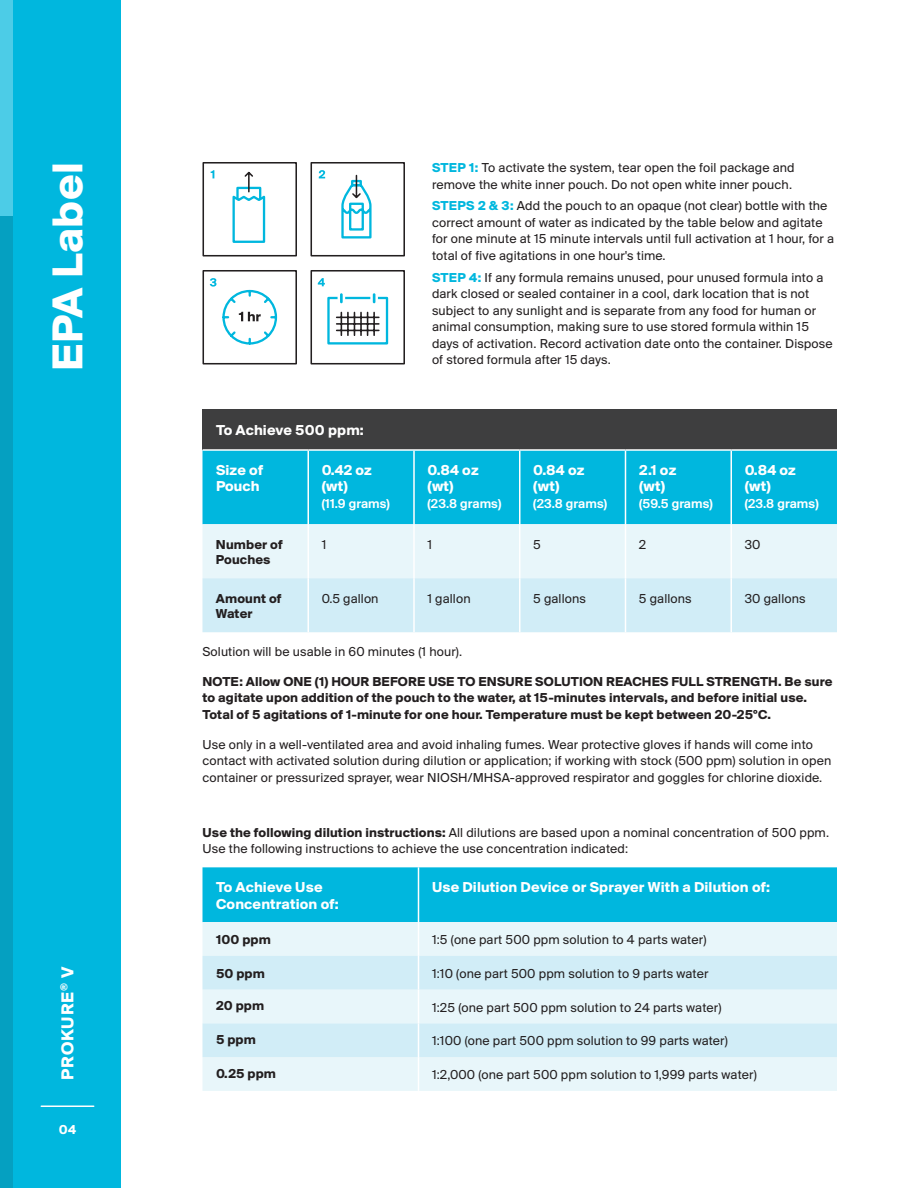
<style>
.page{position:relative;width:918px;height:1188px;background:#fff}
.page>*{position:absolute;margin:0;border:0;box-sizing:border-box;transform-origin:0 0}
.t1{font:700 45px "Suisse BP Intl";letter-spacing:.01em;color:#fff}
.t2{font:700 18px "Suisse BP Intl";letter-spacing:.05em;color:#fff}
.t3{font:700 15px/16.5px "Suisse BP Intl";letter-spacing:.01em;color:#fff}
.t4{font:13.5px/16.5px "Suisse BP Intl";letter-spacing:.01em;color:#231f20}
.t5{font:700 13.5px/15px "Suisse BP Intl";letter-spacing:.01em;color:#231f20}
.t6{font:13.5px "Suisse BP Intl Antique";letter-spacing:.01em;color:#fff}
.t7{font:700 13.5px "Suisse BP Intl";color:#fff}
.s1{font-weight:700;color:#00b7de}
.s2{font-weight:700}
</style>
<div class="page">
<div style="left:0;top:0;width:122px;height:1188px;background:#00b7de"></div>
<hr style="left:41px;top:1106px;width:53px;height:1px;background:#fff">
<div style="left:0;top:216px;width:14px;height:972px;background:#05a0c1"></div>
<div style="left:0;top:0;width:14px;height:216px;background:#4ccce7"></div>
<div style="left:202px;top:410px;width:635px;height:40px;background:#3e3e3f"></div>
<div style="left:202px;top:451px;width:635px;height:73px;background:#00b7de"></div>
<svg style="left:202px;top:524px;width:635px;height:108px;background:#dcf1f8"></svg>
<hr style="left:308px;top:451px;width:1px;height:73px;background:#fff">
<hr style="left:413px;top:451px;width:2px;height:73px;background:#fff">
<hr style="left:519px;top:451px;width:1px;height:73px;background:#fff">
<hr style="left:625px;top:451px;width:1px;height:73px;background:#fff">
<hr style="left:730px;top:451px;width:2px;height:73px;background:#fff">
<hr style="left:308px;top:524px;width:1px;height:54px;background:#fff">
<hr style="left:413px;top:524px;width:2px;height:54px;background:#fff">
<hr style="left:519px;top:524px;width:1px;height:54px;background:#fff">
<hr style="left:625px;top:524px;width:1px;height:54px;background:#fff">
<hr style="left:730px;top:524px;width:2px;height:54px;background:#fff">
<hr style="left:308px;top:578px;width:1px;height:54px;background:#fff">
<hr style="left:413px;top:578px;width:2px;height:54px;background:#fff">
<hr style="left:519px;top:578px;width:1px;height:54px;background:#fff">
<hr style="left:625px;top:578px;width:1px;height:54px;background:#fff">
<hr style="left:730px;top:578px;width:2px;height:54px;background:#fff">
<hr style="left:202px;top:449px;width:106px;height:2px;background:#fff">
<hr style="left:308px;top:449px;width:106px;height:2px;background:#fff">
<hr style="left:414px;top:449px;width:106px;height:2px;background:#fff">
<hr style="left:520px;top:449px;width:106px;height:2px;background:#fff">
<hr style="left:626px;top:449px;width:105px;height:2px;background:#fff">
<hr style="left:731px;top:449px;width:106px;height:2px;background:#fff">
<div style="left:202px;top:867px;width:635px;height:55px;background:#00b7de"></div>
<div style="left:202px;top:922px;width:635px;height:169px;background:#e8f6fa"></div>
<svg style="left:202px;top:956px;width:635px;height:101px;background:#d8f0f8"></svg>
<hr style="left:418px;top:867px;width:1px;height:55px;background:#fff">
<hr style="left:418px;top:922px;width:1px;height:34px;background:#fff">
<hr style="left:418px;top:956px;width:1px;height:34px;background:#fff">
<hr style="left:418px;top:990px;width:1px;height:33px;background:#fff">
<hr style="left:418px;top:1023px;width:1px;height:34px;background:#fff">
<hr style="left:418px;top:1057px;width:1px;height:34px;background:#fff">
<div style="left:202px;top:270px;width:95px;height:94px;border:2px solid #231f20"></div>
<svg style="left:210px;top:278px;width:68px;height:67px"></svg>
<div style="left:202px;top:162px;width:95px;height:94px;border:2px solid #231f20"></div>
<svg style="left:232px;top:171px;width:34px;height:72px"></svg>
<svg style="left:211px;top:170px;width:3px;height:8px"></svg>
<div style="left:310px;top:162px;width:95px;height:94px;border:2px solid #231f20"></div>
<svg style="left:341px;top:174px;width:31px;height:65px"></svg>
<svg style="left:319px;top:170px;width:6px;height:8px"></svg>
<svg style="left:318px;top:278px;width:7px;height:8px"></svg>
<div style="left:310px;top:270px;width:95px;height:94px;border:2px solid #231f20"></div>
<div style="left:327px;top:297px;width:61px;height:48px;border:2px solid #00b7de"></div>
<hr style="left:337px;top:317px;width:42px;height:1px;background:#231f20">
<hr style="left:337px;top:323px;width:42px;height:2px;background:#231f20">
<hr style="left:337px;top:330px;width:42px;height:1px;background:#231f20">
<svg style="left:341px;top:312px;width:1px;height:23px"></svg>
<svg style="left:354px;top:312px;width:1px;height:23px"></svg>
<hr style="left:347px;top:312px;width:2px;height:23px;background:#231f20">
<hr style="left:360px;top:312px;width:2px;height:23px;background:#231f20">
<hr style="left:373px;top:312px;width:2px;height:23px;background:#231f20">
<svg style="left:367px;top:312px;width:1px;height:23px"></svg>
<svg style="left:370px;top:290px;width:8px;height:17px"></svg>
<svg style="left:373px;top:293px;width:2px;height:10px"></svg>
<div style="left:338px;top:290px;width:7px;height:17px;background:#fff;border-radius:4px"></div>
<svg style="left:340px;top:293px;width:3px;height:10px"></svg>
<h1 class="t1" style="left:41px;top:371px;width:211px;rotate:-90deg">EPA Label</h1>
<h2 class="t2" style="left:57px;top:1080px;width:115px;rotate:-90deg">PROKURE<sup>®</sup> V</h2>
<p class="t7" style="left:59px;top:1122px;width:19px">04</p>
<p class="t3" style="left:216px;top:422px;width:149px">To Achieve 500 ppm:</p>
<p class="t3" style="left:216px;top:461px;width:49px">Size of<br>Pouch</p>
<p class="t3" style="left:322px;top:461px;width:52px">0.42 oz (wt)</p>
<p class="t6" style="left:322px;top:495px;width:70px">(11.9 grams)</p>
<p class="t4" style="left:432px;top:159px;width:364px"><span class="s1">STEP 1:</span> To activate the system, tear open the foil package and remove the white inner pouch. Do not open white inner pouch.</p>
<p class="t4" style="left:432px;top:197px;width:404px"><span class="s1">STEPS 2 &amp; 3:</span> Add the pouch to an opaque (not clear) bottle with the correct amount of water as indicated by the table below and agitate for one minute at 15 minute intervals until full activation at 1 hour, for a total of five agitations in one hour's time.</p>
<p class="t4" style="left:432px;top:269px;width:402px"><span class="s1">STEP 4:</span> If any formula remains unused, pour unused formula into a dark closed or sealed container in a cool, dark location that is not subject to any sunlight and is separate from any food for human or animal consumption, making sure to use stored formula within 15 days of activation. Record activation date onto the container. Dispose of stored formula after 15 days.</p>
<p class="t3" style="left:428px;top:461px;width:53px">0.84 oz (wt)</p>
<p class="t6" style="left:428px;top:495px;width:75px">(23.8 grams)</p>
<p class="t3" style="left:533px;top:461px;width:53px">0.84 oz (wt)</p>
<p class="t6" style="left:533px;top:495px;width:75px">(23.8 grams)</p>
<p class="t3" style="left:639px;top:461px;width:39px">2.1 oz (wt)</p>
<p class="t6" style="left:639px;top:495px;width:75px">(59.5 grams)</p>
<p class="t3" style="left:745px;top:461px;width:53px">0.84 oz (wt)</p>
<p class="t6" style="left:745px;top:495px;width:75px">(23.8 grams)</p>
<p class="t5" style="left:216px;top:537px;width:68px">Number of<br>Pouches</p>
<p class="t4" style="left:322px;top:536px;width:6px">1</p>
<p class="t4" style="left:427px;top:536px;width:6px">1</p>
<p class="t4" style="left:533px;top:536px;width:9px">5</p>
<p class="t4" style="left:639px;top:536px;width:9px">2</p>
<p class="t4" style="left:745px;top:536px;width:17px">30</p>
<p class="t5" style="left:216px;top:591px;width:67px">Amount of<br>Water</p>
<p class="t4" style="left:322px;top:590px;width:58px">0.5 gallon</p>
<p class="t4" style="left:427px;top:590px;width:45px">1 gallon</p>
<p class="t4" style="left:533px;top:590px;width:54px">5 gallons</p>
<p class="t4" style="left:639px;top:590px;width:54px">5 gallons</p>
<p class="t4" style="left:745px;top:590px;width:62px">30 gallons</p>
<p class="t4" style="left:202px;top:643px;width:261px">Solution will be usable in 60 minutes (1 hour).</p>
<p class="t5" style="left:202px;top:673px;width:632px;line-height:16.5px">NOTE: Allow ONE (1) HOUR BEFORE USE TO ENSURE SOLUTION REACHES FULL STRENGTH. Be sure to agitate upon addition of the pouch to the water, at 15-minutes intervals, and before initial use.<br>Total of 5 agitations of 1-minute for one hour. Temperature must be kept between 20-25ºC.</p>
<p class="t4" style="left:202px;top:736px;width:630px">Use only in a well-ventilated area and avoid inhaling fumes. Wear protective gloves if hands will come into contact with activated solution during dilution or application; if working with stock (500 ppm) solution in open container or pressurized sprayer, wear NIOSH/MHSA-approved respirator and goggles for chlorine dioxide.</p>
<p class="t4" style="left:202px;top:824px;width:628px"><span class="s2">Use the following dilution instructions:</span> All dilutions are based upon a nominal concentration of 500 ppm.<br>Use the following instructions to achieve the use concentration indicated:</p>
<p class="t3" style="left:216px;top:879px;width:124px">To Achieve Use<br>Concentration of:</p>
<p class="t3" style="left:432px;top:879px;width:340px">Use Dilution Device or Sprayer With a Dilution of:</p>
<p class="t5" style="left:216px;top:932px;width:56px">100 ppm</p>
<p class="t4" style="left:432px;top:931px;width:276px">1:5 (one part 500 ppm solution to 4 parts water)</p>
<p class="t5" style="left:216px;top:966px;width:50px">50 ppm</p>
<p class="t4" style="left:432px;top:965px;width:278px">1:10 (one part 500 ppm solution to 9 parts water</p>
<p class="t5" style="left:216px;top:998px;width:50px">20 ppm</p>
<p class="t4" style="left:432px;top:999px;width:291px">1:25 (one part 500 ppm solution to 24 parts water)</p>
<p class="t5" style="left:216px;top:1032px;width:41px">5 ppm</p>
<p class="t4" style="left:432px;top:1032px;width:297px">1:100 (one part 500 ppm solution to 99 parts water)</p>
<p class="t5" style="left:216px;top:1065px;width:62px">0.25 ppm</p>
<p class="t4" style="left:432px;top:1066px;width:326px">1:2,000 (one part 500 ppm solution to 1,999 parts water)</p>
</div>
